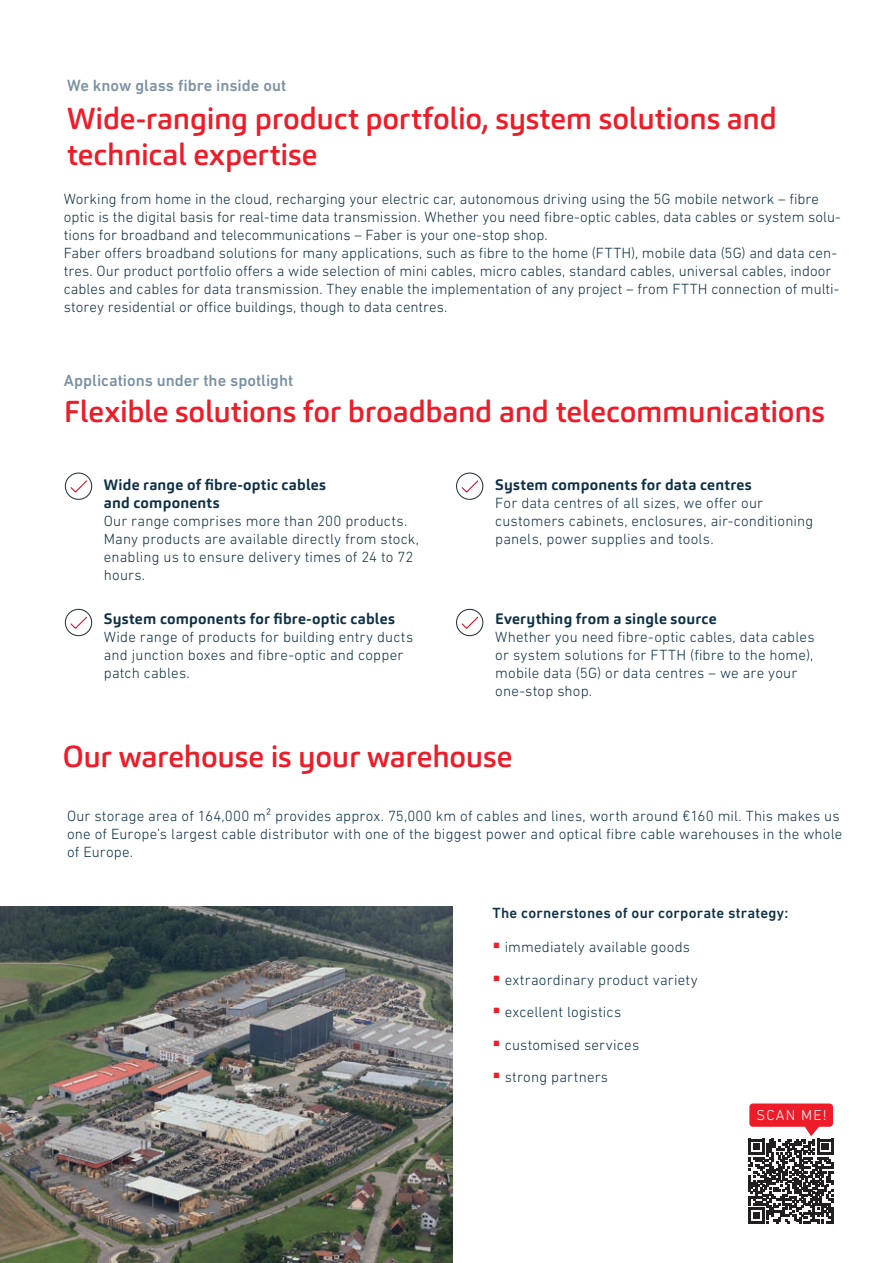
<style>
.page{position:relative;width:885px;height:1263px;background:#fff}
.page>*{position:absolute;margin:0;border:0;box-sizing:border-box;transform-origin:0 0}
.t1{font:500 30px/36px "Carnas";letter-spacing:-.01em;color:#ee1c28}
.t2{font:500 16.5px "DIN Next W1 G";color:#7b91a4}
.t3{font:300 15px/18px "DIN Next W1 G";letter-spacing:.005em;color:#0f3146}
.t4{font:700 15px/18px "Carnas";letter-spacing:.015em;color:#0f3146}
.t5{font:500 15px "DIN Next W1 G";letter-spacing:.015em;color:#0f3146}
.t6{font:300 14.7px "DIN Next W1 G";letter-spacing:.08em;color:#fff}
.s1{color:#ee1c28}
</style>
<div class="page">
<img style="left:1px;top:907px;width:451px;height:356px">
<svg style="left:0;top:906px;width:1px;height:357px"></svg>
<div style="left:65px;top:472px;width:27px;height:28px;border:1px solid #25343f;border-radius:50%"></div>
<svg style="left:70px;top:480px;width:17px;height:13px"></svg>
<div style="left:456px;top:472px;width:27px;height:28px;border:1px solid #25343f;border-radius:50%"></div>
<svg style="left:461px;top:480px;width:18px;height:13px"></svg>
<div style="left:65px;top:609px;width:27px;height:27px;border:1px solid #25343f;border-radius:50%"></div>
<svg style="left:70px;top:616px;width:17px;height:13px"></svg>
<div style="left:456px;top:609px;width:27px;height:27px;border:1px solid #25343f;border-radius:50%"></div>
<svg style="left:461px;top:616px;width:18px;height:13px"></svg>
<svg style="left:748px;top:1103px;width:85px;height:121px"></svg>
<hr style="left:830px;top:1208px;width:3px;height:16px;background:#231f20">
<p class="t2" style="left:67px;top:76px;width:221px">We know glass fibre inside out</p>
<h1 class="t1" style="left:67px;top:100px;width:711px">Wide-ranging product portfolio, system solutions and technical expertise</h1>
<p class="t3" style="left:64px;top:189px;width:778px">Working from home in the cloud, recharging your electric car, autonomous driving using the 5G mobile network – fibre optic is the digital basis for real-time data transmission. Whether you need fibre-optic cables, data cables or system solu&shy;tions for broadband and telecommunications – Faber is your one-stop shop.<br>Faber offers broadband solutions for many applications, such as fibre to the home (FTTH), mobile data (5G) and data cen&shy;tres. Our product portfolio offers a wide selection of mini cables, micro cables, standard cables, universal cables, indoor cables and cables for data transmission. They enable the implementation of any project – from FTTH connection of multi&shy;storey residential or office buildings, though to data centres.</p>
<p class="t2" style="left:64px;top:371px;width:231px">Applications under the spotlight</p>
<h1 class="t1" style="left:64px;top:393px;width:762px">Flexible solutions for broadband and telecommunications</h1>
<p class="t4" style="left:104px;top:475px;width:224px">Wide range of fibre-optic cables and components</p>
<p class="t3" style="left:104px;top:511px;width:316px">Our range comprises more than 200 products.<br>Many products are available directly from stock, enabling us to ensure delivery times of 24 to 72 hours.</p>
<p class="t4" style="left:104px;top:610px;width:292px">System components for fibre-optic cables</p>
<p class="t3" style="left:104px;top:628px;width:311px">Wide range of products for building entry ducts and junction boxes and fibre-optic and copper patch cables.</p>
<p class="t4" style="left:495px;top:475px;width:258px">System components for data centres</p>
<p class="t3" style="left:495px;top:493px;width:319px">For data centres of all sizes, we offer our customers cabinets, enclosures, air-conditioning panels, power supplies and tools.</p>
<p class="t4" style="left:495px;top:610px;width:223px">Everything from a single source</p>
<p class="t3" style="left:495px;top:628px;width:321px">Whether you need fibre-optic cables, data cables or system solutions for FTTH (fibre to the home), mobile data (5G) or data centres – we are your one-stop shop.</p>
<h1 class="t1" style="left:63px;top:738px;width:451px">Our warehouse is your warehouse</h1>
<p class="t3" style="left:67px;top:807px;width:776px">Our storage area of 164,000 m² provides approx. 75,000 km of cables and lines, worth around €160 mil. This makes us one of Europe’s largest cable distributor with one of the biggest power and optical fibre cable warehouses in the whole of Europe.</p>
<p class="t5" style="left:492px;top:904px;width:297px">The cornerstones of our corporate strategy:</p>
<p class="t3" style="left:492px;top:938px;width:199px"><span class="s1">▪</span> immediately available goods</p>
<p class="t3" style="left:492px;top:970px;width:207px"><span class="s1">▪</span> extraordinary product variety</p>
<p class="t3" style="left:492px;top:1003px;width:130px"><span class="s1">▪</span> excellent logistics</p>
<p class="t3" style="left:492px;top:1035px;width:148px"><span class="s1">▪</span> customised services</p>
<p class="t3" style="left:492px;top:1068px;width:117px"><span class="s1">▪</span> strong partners</p>
<p class="t6" style="left:756px;top:1107px;width:72px">SCAN ME!</p>
</div>
